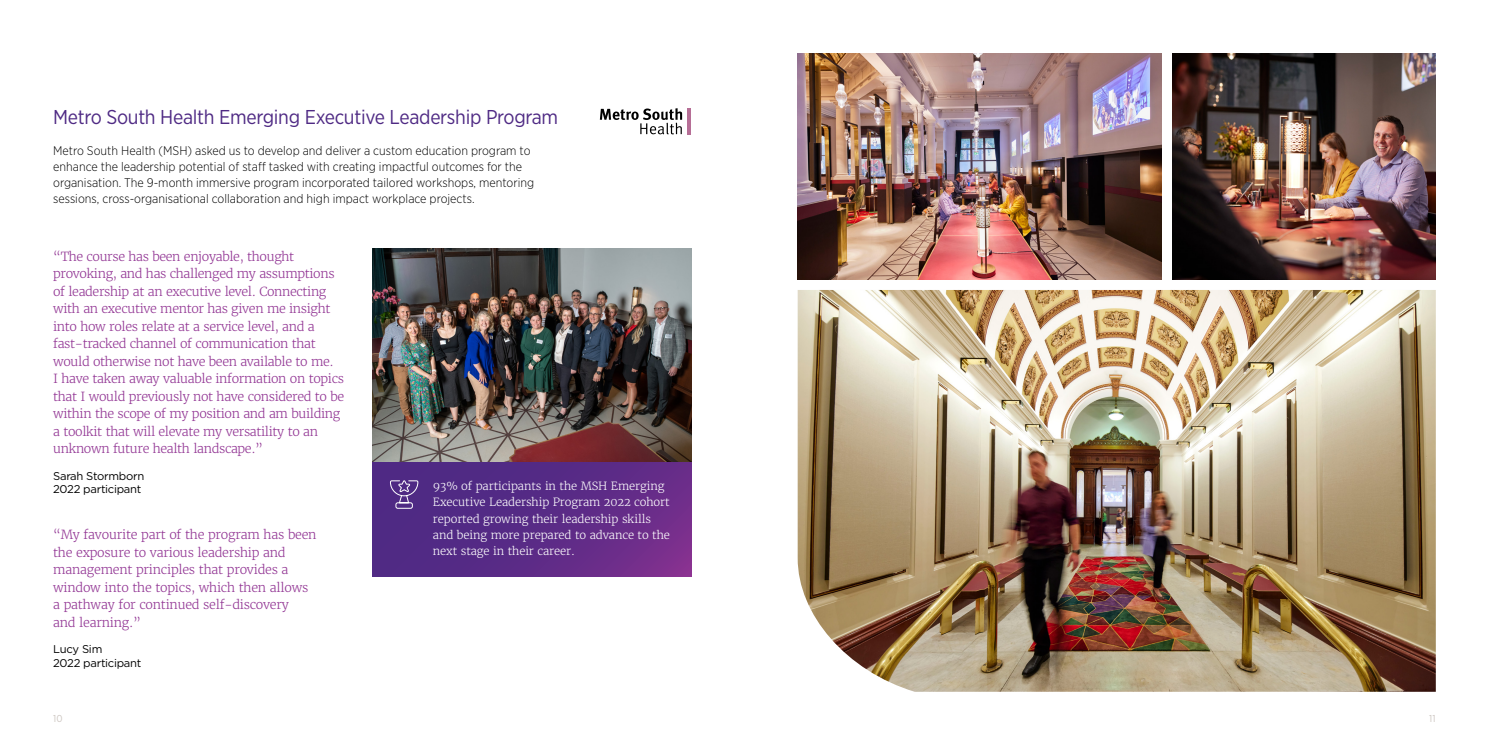
<style>
.page{position:relative;width:1489px;height:745px;background:#fff}
.page>*{position:absolute;margin:0;border:0;box-sizing:border-box;transform-origin:0 0}
.t1{font:20px "Gotham Narrow";letter-spacing:-.015em;color:#4f2a84}
.t2{font:300 12.5px/17.5px "Merriweather";letter-spacing:-.03em;color:#913493}
.t3{font:300 12.5px/16.2px "Gotham Narrow";color:#000}
.t4{font:300 11.25px/16.2px "Merriweather";letter-spacing:-.01em;color:#fff}
.t5{font:11.25px/13.8px "Gotham";letter-spacing:-.025em;color:#000}
.t6{font:10px "Gotham Narrow";color:#cdc6c1}
</style>
<div class="page">
<svg style="left:372px;top:461px;width:319px;height:115px;background:#5c2b86"></svg>
<svg style="left:389px;top:479px;width:30px;height:30px"></svg>
<svg style="left:600px;top:108px;width:82px;height:26px"></svg>
<hr style="left:687px;top:108px;width:4px;height:26px;background:#b66e96">
<img style="left:372px;top:248px;width:319px;height:213px">
<img style="left:797px;top:290px;width:638px;height:401px">
<img style="left:1172px;top:53px;width:263px;height:226px">
<img style="left:797px;top:53px;width:364px;height:226px">
<h1 class="t1" style="left:53px;top:105px;width:506px">Metro South Health Emerging Executive Leadership Program</h1>
<p class="t3" style="left:53px;top:142px;width:482px">Metro South Health (MSH) asked us to develop and deliver a custom education program to enhance the leadership potential of staff tasked with creating impactful outcomes for the organisation. The 9-month immersive program incorporated tailored workshops, mentoring sessions, cross-organisational collaboration and high impact workplace projects.</p>
<p class="t2" style="left:53px;top:247px;width:292px">“The course has been enjoyable, thought provoking, and has challenged my assumptions of leadership at an executive level. Connecting with an executive mentor has given me insight into how roles relate at a service level, and a fast-tracked channel of communication that would otherwise not have been available to me.<br>I have taken away valuable information on topics that I would previously not have considered to be within the scope of my position and am building a toolkit that will elevate my versatility to an unknown future health landscape.”</p>
<p class="t5" style="left:53px;top:468px;width:93px">Sarah Stormborn<br>2022 participant</p>
<p class="t2" style="left:53px;top:525px;width:265px">“My favourite part of the program has been the exposure to various leadership and management principles that provides a window into the topics, which then allows a pathway for continued self-discovery<br>and learning.”</p>
<p class="t5" style="left:53px;top:641px;width:90px">Lucy Sim<br>2022 participant</p>
<p class="t4" style="left:433px;top:477px;width:238px">93% of participants in the MSH Emerging Executive Leadership Program 2022 cohort reported growing their leadership skills and being more prepared to advance to the next stage in their career.</p>
<p class="t6" style="left:53px;top:712px;width:11px">10</p>
<p class="t6" style="left:1429px;top:712px;width:8px">11</p>
</div>
